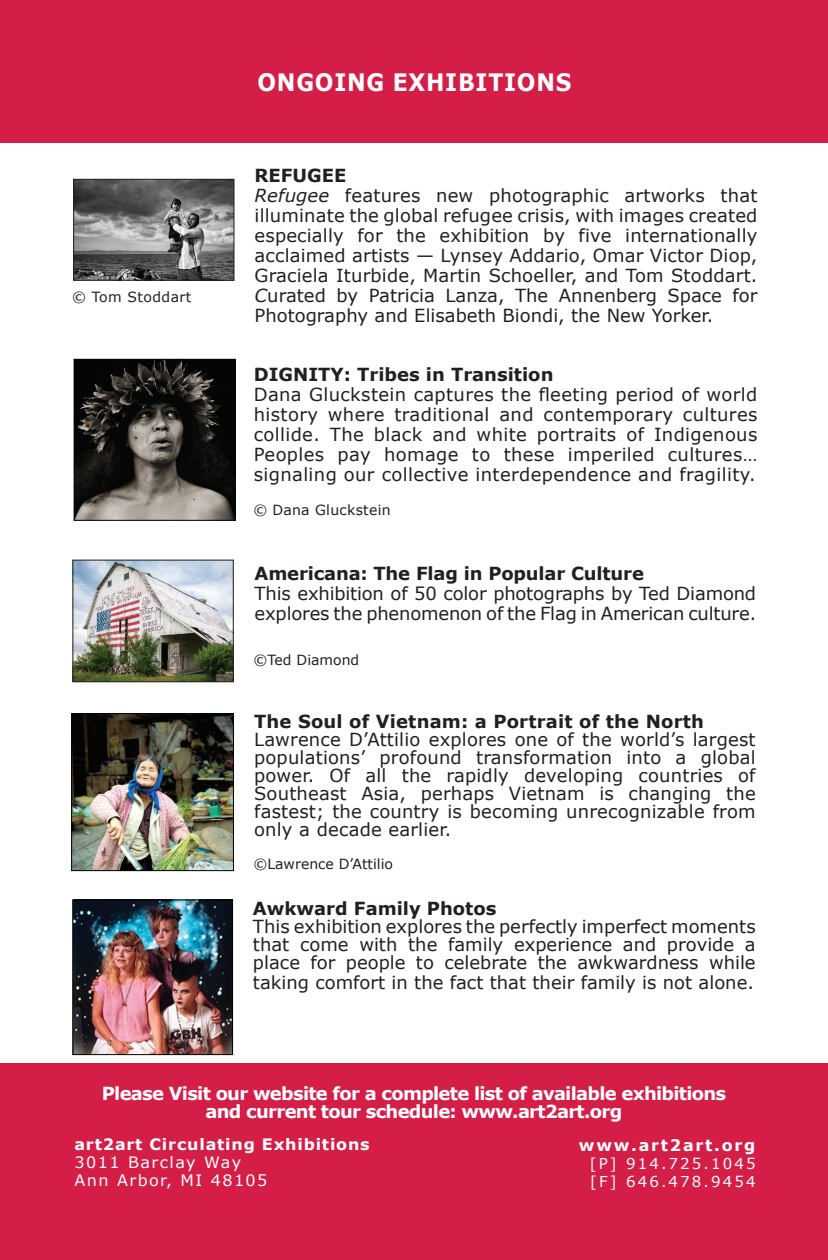
<style>
.page{position:relative;width:828px;height:1260px;background:#fff}
.page>*{position:absolute;margin:0;border:0;box-sizing:border-box;transform-origin:0 0}
.t1{font:700 24px "Verdana";letter-spacing:.035em;color:#fff;scale:.92 1}
.t2{font:18px/20px "Verdana";letter-spacing:.01em;color:#231f20;text-align:justify}
.t3{font:700 18px "Verdana";color:#231f20}
.t4{font:700 18px/18px "Verdana";letter-spacing:-.04em;color:#fff;text-align:center}
.t5{font:18px/20px "Verdana";letter-spacing:-.01em;color:#231f20}
.t6{font:700 16px "Verdana";letter-spacing:.11em;color:#fff}
.t7{font:15.6px/18px "Verdana";letter-spacing:.09em;color:#fff}
.t8{font:700 15.6px "Verdana";letter-spacing:.05em;color:#fff}
.t9{font:15px/18px "Verdana";letter-spacing:.14em;color:#fff}
.t10{font:14px "Verdana";color:#231f20}
.t11{font:14px "Verdana";letter-spacing:.02em;color:#231f20}
.t12{font:14px "Verdana";letter-spacing:.03em;color:#231f20}
.s1{font-weight:700}
.s2{font-style:italic}
</style>
<div class="page">
<div style="left:0;top:1063px;width:828px;height:197px;background:#d41e47"></div>
<div style="left:0;top:0;width:828px;height:142px;background:#d41e47"></div>
<img style="left:75px;top:181px;width:157px;height:98px">
<div style="left:73px;top:179px;width:161px;height:102px;border:1px solid #231f20"></div>
<img style="left:74px;top:901px;width:157px;height:152px">
<div style="left:72px;top:899px;width:161px;height:156px;border:1px solid #040503"></div>
<img style="left:74px;top:562px;width:158px;height:118px">
<div style="left:72px;top:560px;width:162px;height:122px;border:1px solid #231f20"></div>
<img style="left:76px;top:361px;width:158px;height:158px">
<div style="left:74px;top:359px;width:162px;height:162px;border:1px solid #040503"></div>
<img style="left:73px;top:715px;width:159px;height:154px">
<div style="left:71px;top:713px;width:163px;height:158px;border:1px solid #040503"></div>
<p class="t12" style="left:72px;top:287px;width:121px">© Tom Stoddart</p>
<h1 class="t1" style="left:257px;top:66px;width:343px">ONGOING EXHIBITIONS</h1>
<p class="t2" style="left:255px;top:165px;width:504px;text-align:left"><span class="s1">REFUGEE<br></span><span class="s2">Refugee</span> features new photographic artworks that illuminate the global refugee crisis, with images created especially for the exhibition by five internationally acclaimed artists — Lynsey Addario, Omar Victor Diop, Graciela Iturbide, Martin Schoeller, and Tom Stoddart.<br><span class="s2">C</span>urated by Patricia Lanza, The Annenberg Space for Photography and Elisabeth Biondi, the New Yorker.</p>
<p class="t3" style="left:254px;top:362px;width:301px">DIGNITY: Tribes in Transition</p>
<p class="t2" style="left:254px;top:384px;width:505px">Dana Gluckstein captures the fleeting period of world history where traditional and contemporary cultures collide. The black and white portraits of Indigenous Peoples pay homage to these imperiled cultures… signaling our collective interdependence and fragility.</p>
<p class="t11" style="left:253px;top:500px;width:139px">© Dana Gluckstein</p>
<p class="t3" style="left:255px;top:560px;width:391px">Americana: The Flag in Popular Culture</p>
<p class="t5" style="left:255px;top:583px;width:503px">This exhibition of 50 color photographs by Ted Diamond explores the phenomenon of the Flag in American culture.</p>
<p class="t10" style="left:253px;top:651px;width:107px">©Ted Diamond</p>
<p class="t3" style="left:254px;top:709px;width:451px">The Soul of Vietnam: a Portrait of the North</p>
<p class="t2" style="left:254px;top:730px;width:503px;line-height:18px">Lawrence D’Attilio explores one of the world’s largest populations’ profound transformation into a global power. Of all the rapidly developing countries of Southeast Asia, perhaps Vietnam is changing the fastest; the country is becoming unrecognizable from only a decade earlier.</p>
<p class="t10" style="left:253px;top:855px;width:141px">©Lawrence D’Attilio</p>
<p class="t3" style="left:253px;top:896px;width:245px">Awkward Family Photos</p>
<p class="t2" style="left:253px;top:917px;width:504px;line-height:18px">This exhibition explores the perfectly imperfect moments that come with the family experience and provide a place for people to celebrate the awkwardness while</p>
<p class="t2" style="left:253px;top:972px;width:502px">taking comfort in the fact that their family is not alone.</p>
<p class="t4" style="left:102px;top:1084px;width:626px">Please Visit our website for a complete list of available exhibitions and current tour schedule: www.art2art.org</p>
<p class="t8" style="left:74px;top:1133px;width:297px">art2art Circulating Exhibitions</p>
<p class="t7" style="left:74px;top:1153px;width:194px">3011 Barclay Way<br>Ann Arbor, MI 48105</p>
<p class="t6" style="left:579px;top:1134px;width:178px">www.art2art.org</p>
<p class="t9" style="left:590px;top:1154px;width:167px">[P] 914.725.1045 [F] 646.478.9454</p>
</div>
